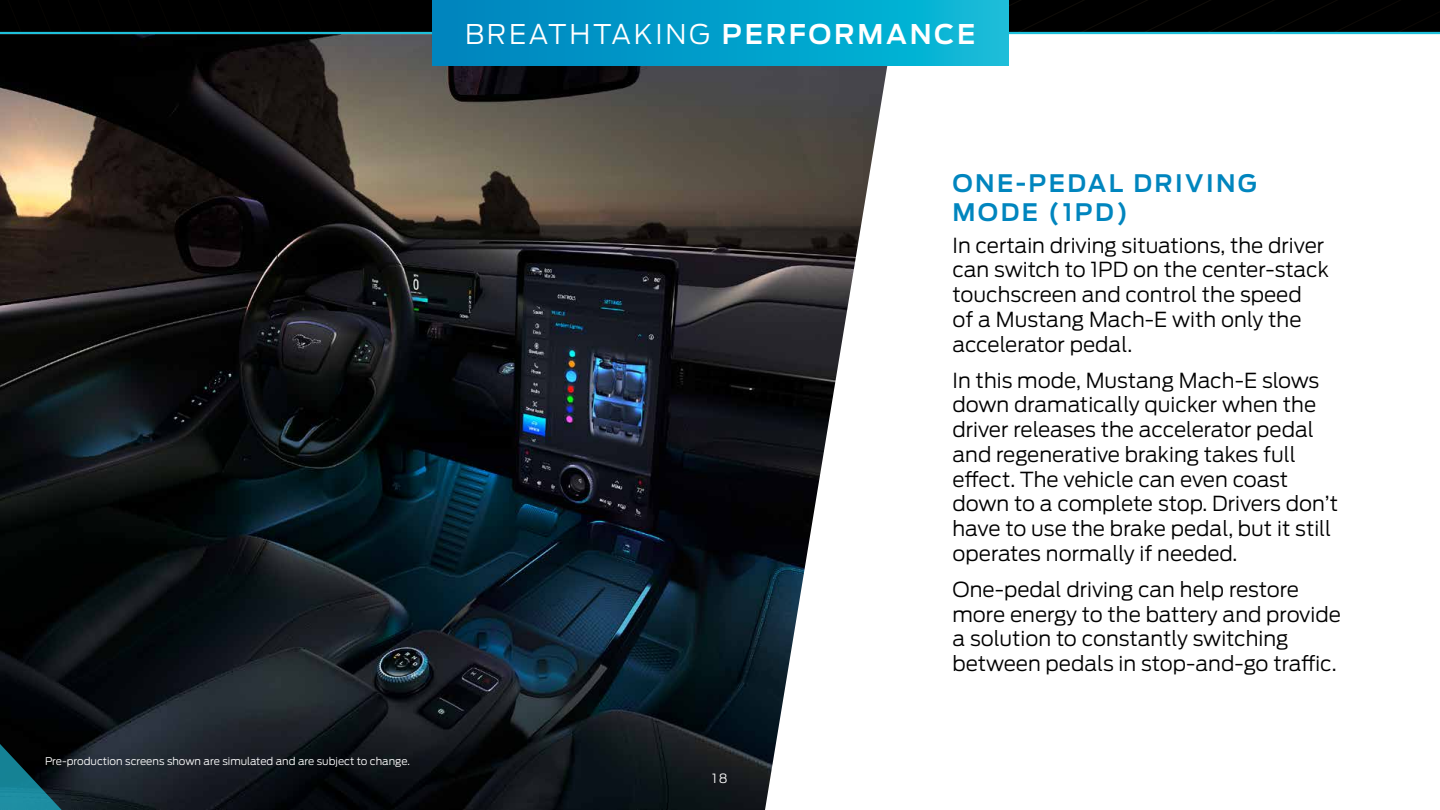
<style>
.page{position:relative;width:1440px;height:810px;background:#fff}
.page>*{position:absolute;margin:0;border:0;box-sizing:border-box;transform-origin:0 0}
.t1{font:300 27px "Ford Antenna";letter-spacing:.1em;color:#fff}
.t2{font:600 24px/28.8px "Ford Antenna";letter-spacing:.1em;color:#0085be}
.t3{font:300 20.62px/24.8px "Ford Antenna";color:#000}
.t4{font:300 12.67px "Ford Antenna";color:#fff}
.t5{font:300 10.5px "Ford Antenna";color:#fff}
.s1{font-weight:600}
</style>
<div class="page">
<div style="left:0;top:0;width:1440px;height:32px;background:#000"></div>
<hr style="left:0;top:32px;width:1440px;height:2px;background:#1fc0db">
<img style="left:0;top:34px;width:888px;height:776px">
<svg style="left:432px;top:0;width:577px;height:66px;background:#029fca"></svg>
<svg style="left:0;top:655px;width:190px;height:155px;background:#121e25"></svg>
<p class="t5" style="left:45px;top:752px;width:366px">Pre-production screens shown are simulated and are subject to change.</p>
<h1 class="t1" style="left:465px;top:11px;width:512px">BREATHTAKING <span class="s1">PERFORMANCE</span></h1>
<p class="t4" style="left:712px;top:768px;width:17px">18</p>
<p class="t2" style="left:952px;top:167px;width:306px">ONE-PEDAL DRIVING<br>MODE (1PD)</p>
<p class="t3" style="left:952px;top:230px;width:378px">In certain driving situations, the driver can switch to 1PD on the center-stack touchscreen and control the speed<br>of a Mustang Mach-E with only the accelerator pedal.</p>
<p class="t3" style="left:952px;top:365px;width:387px">In this mode, Mustang Mach-E slows down dramatically quicker when the driver releases the accelerator pedal and regenerative braking takes full effect. The vehicle can even coast down to a complete stop. Drivers don’t have to use the brake pedal, but it still operates normally if needed.</p>
<p class="t3" style="left:952px;top:574px;width:390px">One-pedal driving can help restore more energy to the battery and provide a solution to constantly switching between pedals in stop-and-go traffic.</p>
</div>
